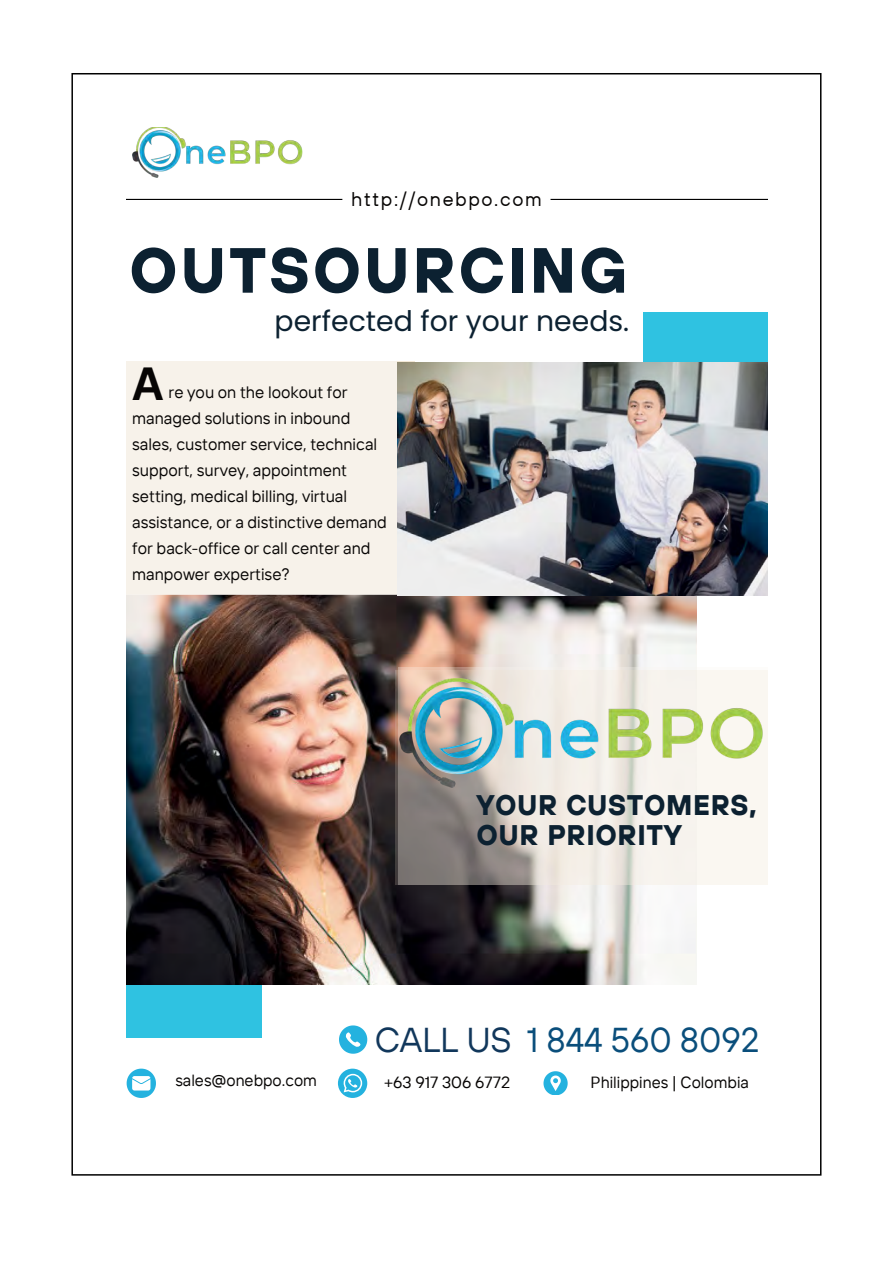
<style>
.page{position:relative;width:893px;height:1263px;background:#fff}
.page>*{position:absolute;margin:0;border:0;box-sizing:border-box;transform-origin:0 0}
.t1{font:700 63.75px "TT Hoves";letter-spacing:.045em;color:#0c2131}
.t2{font:700 45.3px "Canva Sans";color:#070504}
.t3{font:34.5px "TT Hoves";color:#0a4e7b}
.t4{font:700 28.35px/30.8px "TT Hoves";letter-spacing:.02em;color:#0c2131}
.t5{font:28.35px "Poppins";color:#0c2131}
.t6{font:19.8px "TT Hoves";letter-spacing:.085em;color:#070504}
.t7{font:16.5px/26px "TT Interphases";color:#070504}
.t8{font:16.2px "TT Interphases";color:#070504}
.s1{color:#11375b}
</style>
<div class="page">
<div style="left:643px;top:312px;width:178px;height:50px;background:#2fc2e1"></div>
<div style="left:72px;top:961px;width:190px;height:76px;background:#2fc2e1"></div>
<img style="left:126px;top:595px;width:571px;height:389px">
<svg style="left:395px;top:670px;width:373px;height:215px"></svg>
<img style="left:399px;top:678px;width:365px;height:109px">
<hr style="left:122px;top:199px;width:650px;height:1px;background:#000">
<svg style="left:127px;top:1068px;width:29px;height:30px"></svg>
<svg style="left:543px;top:1071px;width:24px;height:24px"></svg>
<svg style="left:338px;top:1068px;width:29px;height:30px"></svg>
<img style="left:132px;top:127px;width:170px;height:50px">
<svg style="left:339px;top:1025px;width:28px;height:28px"></svg>
<img style="left:398px;top:362px;width:370px;height:233px">
<div style="left:79px;top:361px;width:318px;height:234px;background:#f9f5ef"></div>
<svg style="left:342px;top:198px;width:208px;height:2px"></svg>
<div style="left:72px;top:74px;width:54px;height:1101px;background:#fff"></div>
<div style="left:768px;top:74px;width:53px;height:1101px;background:#fff"></div>
<p class="t6" style="left:351px;top:187px;width:192px">http://onebpo.com</p>
<h1 class="t1" style="left:129px;top:228px;width:500px">OUTSOURCING</h1>
<h3 class="t5" style="left:275px;top:304px;width:356px">perfected for your needs.</h3>
<h2 class="t2" style="left:132px;top:356px;width:33px">A</h2>
<p class="t7" style="left:132px;top:379px;width:256px;text-indent:36px">re you on the lookout for managed solutions in inbound sales, customer service, technical support, survey, appointment setting, medical billing, virtual assistance, or a distinctive demand for back-office or call center and manpower expertise?</p>
<h3 class="t4" style="left:476px;top:788px;width:282px">YOUR CUSTOMERS,<br>OUR PRIORITY</h3>
<h3 class="t3" style="left:375px;top:1018px;width:386px"><span class="s1">CALL US</span> 1 844 560 8092</h3>
<p class="t8" style="left:175px;top:1070px;width:143px">sales@onebpo.com</p>
<p class="t8" style="left:384px;top:1072px;width:127px">+63 917 306 6772</p>
<p class="t8" style="left:591px;top:1072px;width:160px">Philippines | Colombia</p>
</div>
